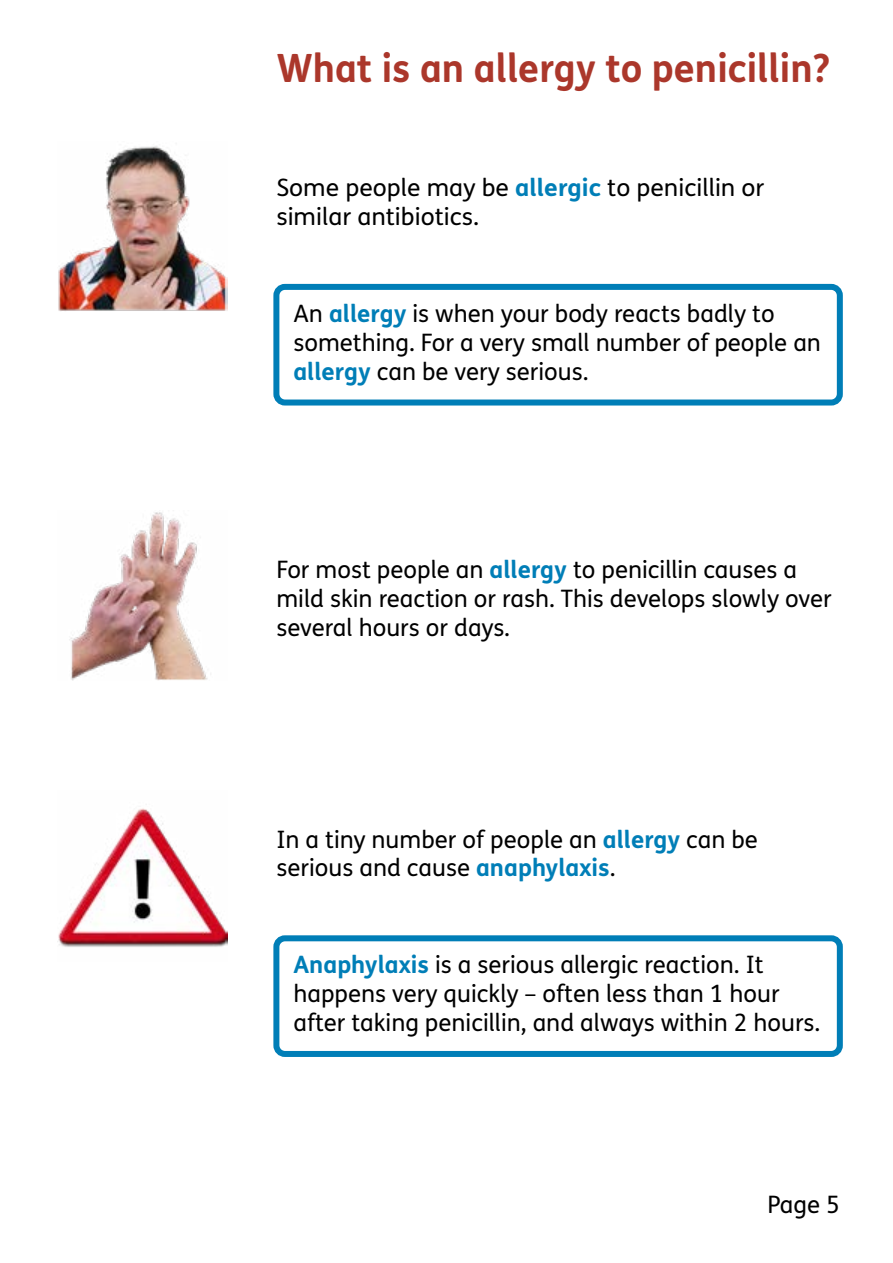
<style>
.page{position:relative;width:893px;height:1263px;background:#fff}
.page>*{position:absolute;margin:0;border:0;box-sizing:border-box;transform-origin:0 0}
.t1{font:700 39px "FS Me Pro";color:#ab372b}
.Box_text{font:24px/28.8px "FS Me Pro";color:#000}
.Bodytext{font:24px/28.8px "FS Me Pro";color:#000}
.s1{font-weight:700;color:#007eb7}
</style>
<div class="page">
<div style="left:273px;top:284px;width:570px;height:121px;border:6px solid #007eb7;border-radius:9px"></div>
<div style="left:273px;top:935px;width:570px;height:122px;border:6px solid #007eb7;border-radius:9px"></div>
<img style="left:58px;top:146px;width:169px;height:165px">
<img style="left:69px;top:512px;width:139px;height:168px">
<img style="left:57px;top:808px;width:170px;height:139px">
<h2 class="t1" style="left:276px;top:38px;width:555px">What is an allergy to penicillin?</h2>
<p class="Bodytext" style="left:276px;top:173px;width:490px">Some people may be <span class="s1">allergic</span> to penicillin or similar antibiotics.</p>
<p class="Box_text" style="left:293px;top:299px;width:529px">An <span class="s1">allergy</span> is when your body reacts badly to something. For a very small number of people an <span class="s1">allergy</span> can be very serious.</p>
<p class="Bodytext" style="left:276px;top:555px;width:557px">For most people an <span class="s1">allergy</span> to penicillin causes a mild skin reaction or rash. This develops slowly over several hours or days.</p>
<p class="Bodytext" style="left:276px;top:824px;width:483px">In a tiny number of people an <span class="s1">allergy</span> can be serious and cause <span class="s1">anaphylaxis</span>.</p>
<p class="Box_text" style="left:293px;top:950px;width:528px"><span class="s1">Anaphylaxis</span> is a serious allergic reaction. It happens very quickly – often less than 1 hour after taking penicillin, and always within 2 hours.</p>
<p class="Box_text" style="left:768px;top:1190px;width:74px">Page 5</p>
</div>
